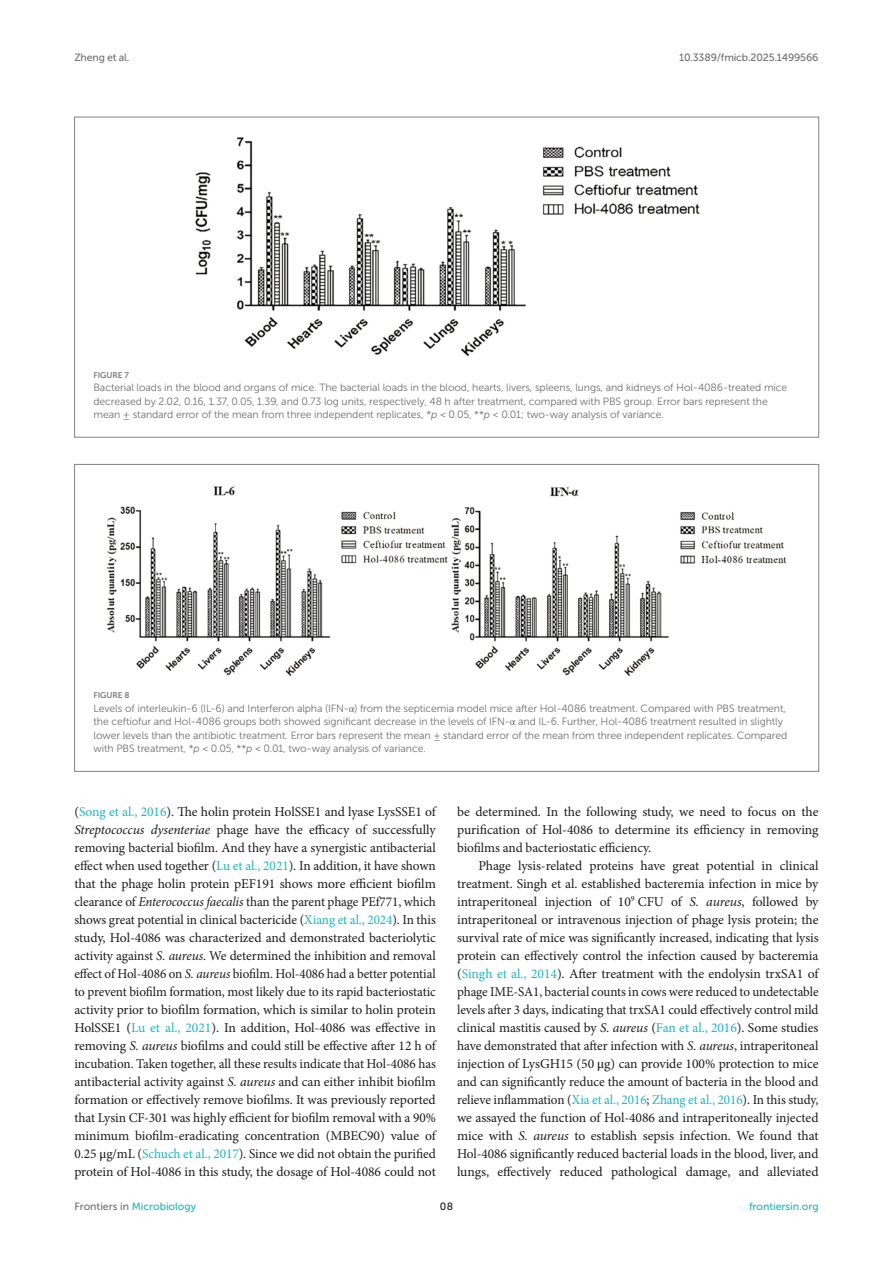
<style>
.page{position:relative;width:893px;height:1263px;background:#fff}
.page>*{position:absolute;margin:0;border:0;box-sizing:border-box;transform-origin:0 0}
.TEXT{font:13.5px/18px "Minion Pro";letter-spacing:-.005em;color:#1b1c1b;text-align:justify}
.FIG_LEG{font:10.5px/13.5px "Museo Sans 300";letter-spacing:-.01em;color:#706f70}
.t1{font:10.5px "Museo Sans 500";color:#1db5c3}
.t2{font:10.5px "Museo Sans 500";letter-spacing:-.015em;color:#706f70}
.t3{font:10.5px "Museo Sans 500";color:#1b1c1b}
.FIG_HD{font:8.25px "Museo Sans 700";letter-spacing:-.01em;color:#7e7f7f}
.s1{font-style:italic}
.s2{font-family:"STIX General"}
.s3{color:#1db5c3}
.s4{color:#706f70}
</style>
<div class="page">
<img style="left:195px;top:137px;width:505px;height:220px">
<img style="left:107px;top:486px;width:680px;height:190px">
<p class="t2" style="left:74px;top:51px;width:57px">Zheng et al.</p>
<p class="t2" style="left:679px;top:51px;width:141px">10.3389/fmicb.2025.1499566</p>
<p class="FIG_HD" style="left:94px;top:370px;width:37px">FIGURE 7</p>
<p class="FIG_LEG" style="left:94px;top:381px;width:695px">Bacterial loads in the blood and organs of mice. The bacterial loads in the blood, hearts, livers, spleens, lungs, and kidneys of Hol-4086-treated mice decreased by 2.02, 0.16, 1.37, 0.05, 1.39, and 0.73 log units, respectively, 48 h after treatment, compared with PBS group. Error bars represent the mean ± standard error of the mean from three independent replicates, *<span class="s1">p</span> &lt; 0.05, **<span class="s1">p</span> &lt; 0.01; two-way analysis of variance.</p>
<p class="FIG_HD" style="left:94px;top:691px;width:37px">FIGURE 8</p>
<p class="FIG_LEG" style="left:94px;top:702px;width:695px">Levels of interleukin-6 (IL-6) and Interferon alpha (IFN-<span class="s2">α</span>) from the septicemia model mice after Hol-4086 treatment. Compared with PBS treatment, the ceftiofur and Hol-4086 groups both showed significant decrease in the levels of IFN-<span class="s2">α</span> and IL-6. Further, Hol-4086 treatment resulted in slightly lower levels than the antibiotic treatment. Error bars represent the mean ± standard error of the mean from three independent replicates. Compared with PBS treatment, *<span class="s1">p</span> &lt; 0.05, **<span class="s1">p</span> &lt; 0.01, two-way analysis of variance.</p>
<p class="TEXT" style="left:74px;top:803px;width:363px">(<span class="s3">Song et al., 2016</span>). The holin protein HolSSE1 and lyase LysSSE1 of <span class="s1">Streptococcus dysenteriae</span> phage have the efficacy of successfully removing bacterial biofilm. And they have a synergistic antibacterial effect when used together (<span class="s3">Lu et al., 2021</span>). In addition, it have shown that the phage holin protein pEF191 shows more efficient biofilm clearance of <span class="s1">Enterococcus faecalis</span> than the parent phage PEf771, which shows great potential in clinical bactericide (<span class="s3">Xiang et al., 2024</span>). In this study, Hol-4086 was characterized and demonstrated bacteriolytic activity against <span class="s1">S. aureus</span>. We determined the inhibition and removal effect of Hol-4086 on <span class="s1">S. aureus</span> biofilm. Hol-4086 had a better potential to prevent biofilm formation, most likely due to its rapid bacteriostatic activity prior to biofilm formation, which is similar to holin protein HolSSE1 (<span class="s3">Lu et al., 2021</span>). In addition, Hol-4086 was effective in removing <span class="s1">S. aureus</span> biofilms and could still be effective after 12 h of incubation. Taken together, all these results indicate that Hol-4086 has antibacterial activity against <span class="s1">S. aureus</span> and can either inhibit biofilm formation or effectively remove biofilms. It was previously reported that Lysin CF-301 was highly efficient for biofilm removal with a 90% minimum biofilm-eradicating concentration (MBEC90) value of 0.25 <span class="s2">μ</span>g/mL (<span class="s3">Schuch et al., 2017</span>). Since we did not obtain the purified protein of Hol-4086 in this study, the dosage of Hol-4086 could not</p>
<p class="TEXT" style="left:457px;top:803px;width:363px">be determined. In the following study, we need to focus on the purification of Hol-4086 to determine its efficiency in removing biofilms and bacteriostatic efficiency.</p>
<p class="TEXT" style="left:457px;top:857px;width:363px;text-indent:21px">Phage lysis-related proteins have great potential in clinical treatment. Singh et al. established bacteremia infection in mice by intraperitoneal injection of 10<sup>9</sup> CFU of <span class="s1">S. aureus</span>, followed by intraperitoneal or intravenous injection of phage lysis protein; the survival rate of mice was significantly increased, indicating that lysis protein can effectively control the infection caused by bacteremia (<span class="s3">Singh et al., 2014</span>). After treatment with the endolysin trxSA1 of phage IME-SA1, bacterial counts in cows were reduced to undetectable levels after 3 days, indicating that trxSA1 could effectively control mild clinical mastitis caused by <span class="s1">S. aureus</span> (<span class="s3">Fan et al., 2016</span>). Some studies have demonstrated that after infection with <span class="s1">S. aureus</span>, intraperitoneal injection of LysGH15 (50 <span class="s2">μ</span>g) can provide 100% protection to mice and can significantly reduce the amount of bacteria in the blood and relieve inflammation (<span class="s3">Xia et al., 2016</span>; <span class="s3">Zhang et al., 2016</span>). In this study, we assayed the function of Hol-4086 and intraperitoneally injected mice with <span class="s1">S. aureus</span> to establish sepsis infection. We found that Hol-4086 significantly reduced bacterial loads in the blood, liver, and lungs, effectively reduced pathological damage, and alleviated</p>
<p class="t1" style="left:74px;top:1200px;width:123px"><span class="s4">Frontiers in</span> Microbiology</p>
<p class="t3" style="left:440px;top:1200px;width:15px">08</p>
<p class="t1" style="left:749px;top:1200px;width:71px">frontiersin.org</p>
</div>
